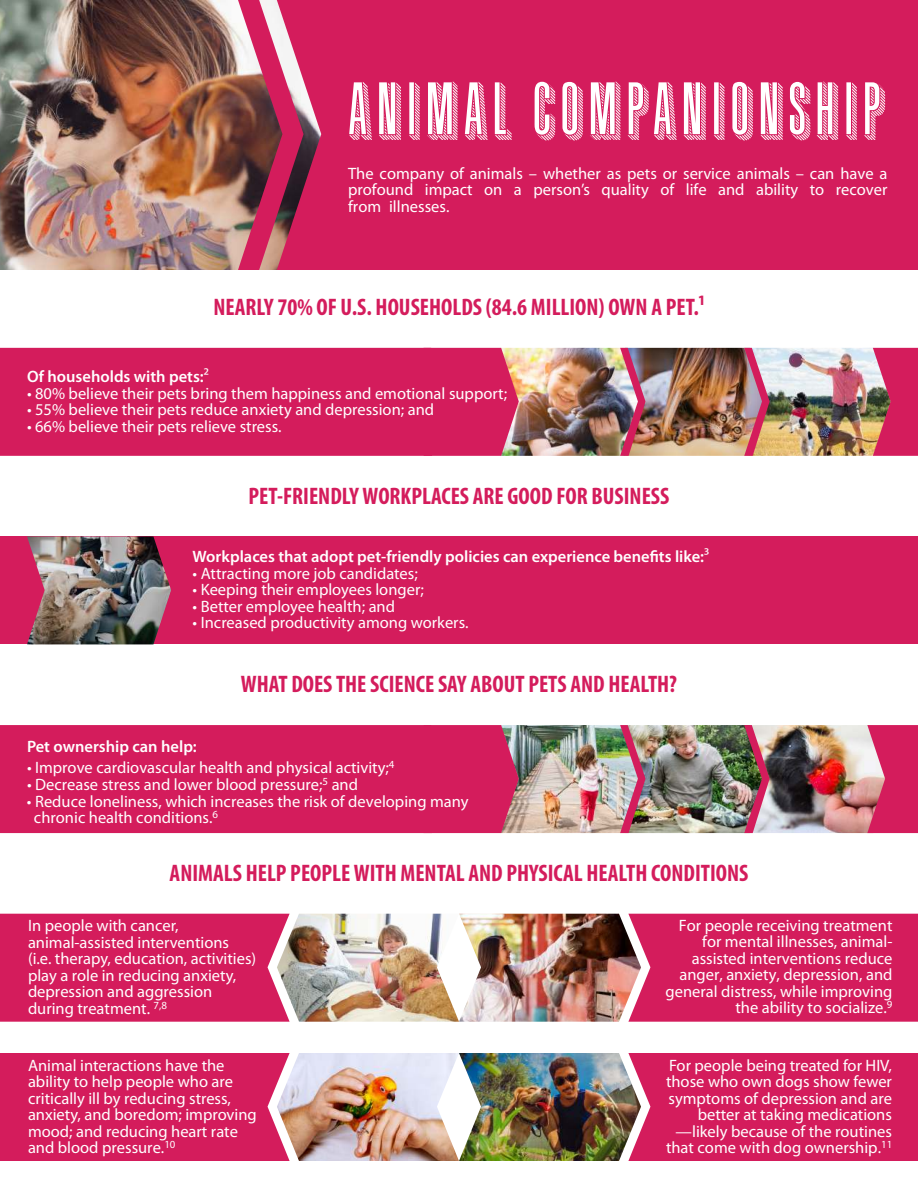
<style>
.page{position:relative;width:918px;height:1188px;background:#fff}
.page>*{position:absolute;margin:0;border:0;box-sizing:border-box;transform-origin:0 0}
.t1{font:70.5px "Graphique Pro Next Co";letter-spacing:.005em;color:#fff}
.t2{font:700 condensed 24px "Myriad Pro";color:#d41c5c}
.t3{font:16.5px/16.5px "Myriad Pro";color:#fff}
.t4{font:600 16.5px "Myriad Pro";color:#fff}
.s1{font-weight:400}
</style>
<div class="page">
<img style="left:0;top:0;width:238px;height:270px">
<div style="left:238px;top:0;width:680px;height:270px;background:#d41c5c"></div>
<img style="left:646px;top:348px;width:98px;height:108px">
<img style="left:519px;top:348px;width:101px;height:108px">
<img style="left:770px;top:348px;width:103px;height:108px">
<div style="left:0;top:348px;width:519px;height:108px;background:#d41c5c"></div>
<div style="left:424px;top:348px;width:25px;height:108px;background:#d41c5c"></div>
<img style="left:620px;top:348px;width:26px;height:108px">
<img style="left:744px;top:348px;width:26px;height:108px">
<svg style="left:873px;top:348px;width:45px;height:108px;background:#c83461"></svg>
<img style="left:770px;top:725px;width:97px;height:108px">
<img style="left:646px;top:725px;width:98px;height:108px">
<img style="left:519px;top:725px;width:101px;height:108px">
<div style="left:0;top:725px;width:519px;height:108px;background:#d41c5c"></div>
<div style="left:424px;top:725px;width:25px;height:108px;background:#d41c5c"></div>
<img style="left:620px;top:725px;width:26px;height:108px">
<img style="left:744px;top:725px;width:26px;height:108px">
<svg style="left:867px;top:725px;width:51px;height:108px;background:#d5396d"></svg>
<div style="left:0;top:536px;width:918px;height:108px;background:#d41c5c"></div>
<img style="left:27px;top:536px;width:144px;height:108px">
<div style="left:0;top:1053px;width:277px;height:108px;background:#d41c5c"></div>
<img style="left:277px;top:1053px;width:351px;height:108px">
<div style="left:628px;top:1053px;width:290px;height:108px;background:#d41c5c"></div>
<div style="left:0;top:914px;width:277px;height:108px;background:#d41c5c"></div>
<img style="left:277px;top:914px;width:351px;height:108px">
<div style="left:628px;top:914px;width:290px;height:108px;background:#d41c5c"></div>
<h1 class="t1" style="left:346px;top:81px;width:542px">ANIMAL COMPANIONSHIP</h1>
<p class="t3" style="left:348px;top:166px;width:541px;text-align:justify">The company of animals – whether as pets or service animals – can have a profound impact on a person’s quality of life and ability to recover from illnesses.</p>
<h2 class="t2" style="left:214px;top:296px;width:492px">NEARLY 70% OF U.S. HOUSEHOLDS (84.6 MILLION) OWN A PET.1</h2>
<p class="t4" style="left:27px;top:370px;width:183px">Of households with pets:<span class="s1">2</span></p>
<p class="t3" style="left:27px;top:385px;width:482px">• 80% believe their pets bring them happiness and emotional support;</p>
<p class="t3" style="left:27px;top:402px;width:409px">• 55% believe their pets reduce anxiety and depression; and</p>
<p class="t3" style="left:27px;top:418px;width:256px">• 66% believe their pets relieve stress.</p>
<h2 class="t2" style="left:249px;top:484px;width:422px">PET-FRIENDLY WORKPLACES ARE GOOD FOR BUSINESS</h2>
<p class="t4" style="left:193px;top:550px;width:518px">Workplaces that adopt pet-friendly policies can experience benefits like:<span class="s1">3</span></p>
<p class="t3" style="left:193px;top:565px;width:227px">• Attracting more job candidates;</p>
<p class="t3" style="left:193px;top:582px;width:233px">• Keeping their employees longer;</p>
<p class="t3" style="left:193px;top:598px;width:204px">• Better employee health; and</p>
<p class="t3" style="left:193px;top:615px;width:277px">• Increased productivity among workers.</p>
<h2 class="t2" style="left:241px;top:673px;width:438px">WHAT DOES THE SCIENCE SAY ABOUT PETS AND HEALTH?</h2>
<p class="t4" style="left:27px;top:740px;width:171px">Pet ownership can help:</p>
<p class="t3" style="left:27px;top:760px;width:369px">• Improve cardiovascular health and physical activity;<sup>4</sup></p>
<p class="t3" style="left:27px;top:776px;width:333px">• Decrease stress and lower blood pressure;<sup>5</sup> and</p>
<p class="t3" style="left:34px;top:794px;width:436px;line-height:15.8px;text-indent:-7px">• Reduce loneliness, which increases the risk of developing many chronic health conditions.<sup>6</sup></p>
<h2 class="t2" style="left:170px;top:862px;width:580px">ANIMALS HELP PEOPLE WITH MENTAL AND PHYSICAL HEALTH CONDITIONS</h2>
<p class="t3" style="left:28px;top:918px;width:230px">In people with cancer, animal-assisted interventions (i.e. therapy, education, activities) play a role in reducing anxiety, depression and aggression during treatment. <sup>7,8</sup></p>
<p class="t3" style="left:666px;top:917px;width:228px;text-align:right">For people receiving treatment for mental illnesses, animal&shy;assisted interventions reduce anger, anxiety, depression, and general distress, while improving the ability to socialize.<sup>9</sup></p>
<p class="t3" style="left:28px;top:1057px;width:230px">Animal interactions have the ability to help people who are critically ill by reducing stress, anxiety, and boredom; improving mood; and reducing heart rate and blood pressure.<sup>10</sup></p>
<p class="t3" style="left:666px;top:1057px;width:228px;text-align:right">For people being treated for HIV, those who own dogs show fewer symptoms of depression and are better at taking medications —likely because of the routines that come with dog ownership.<sup>11</sup></p>
</div>
